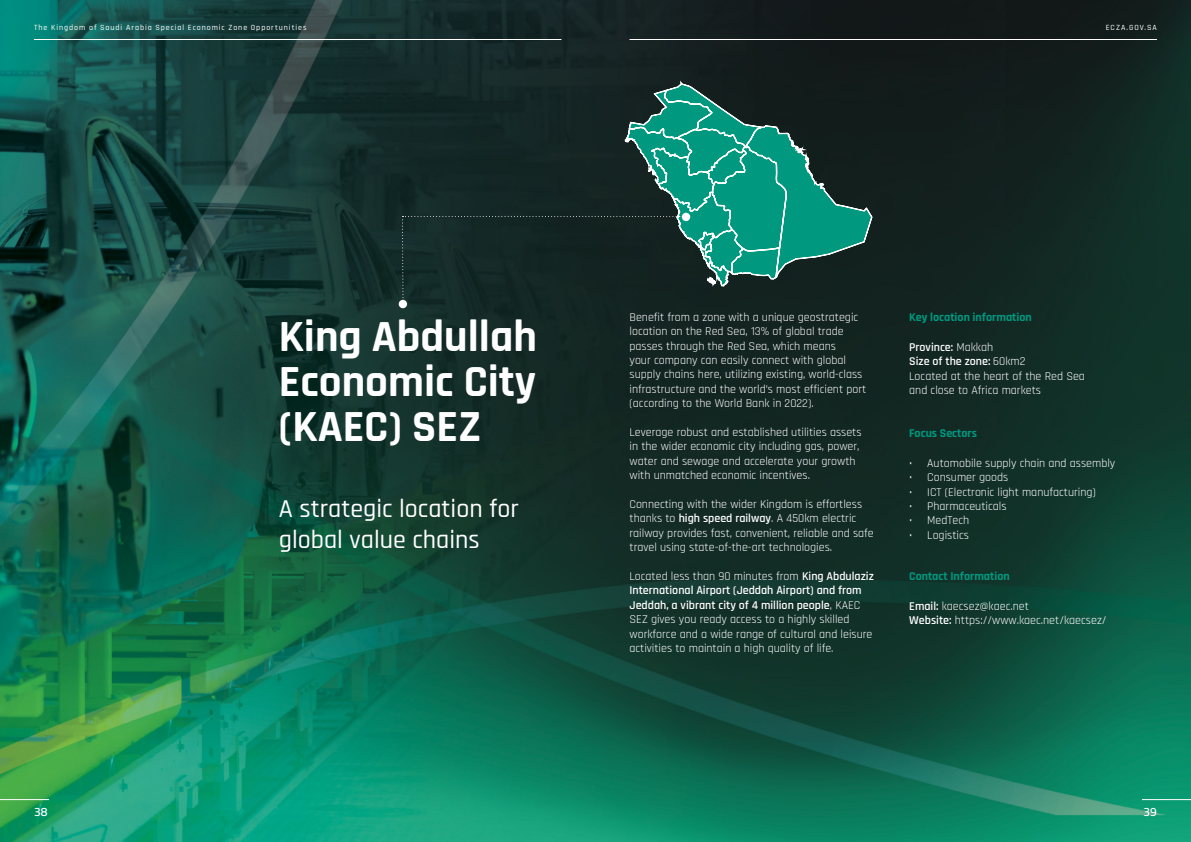
<style>
.page{position:relative;width:1191px;height:842px;background:#fff}
.page>*{position:absolute;margin:0;border:0;box-sizing:border-box;transform-origin:0 0}
.t1{font:700 45px/45px "Rajdhani";color:#fff;text-align:justify}
.t2{font:500 26px/31px "Rajdhani";color:#fff}
.t3{font:12px/14.4px "Rajdhani";color:#fff}
.t4{font:700 12px "Rajdhani";color:#009980}
.t5{font:600 12px "Cairo";color:#fff}
.t6{font:500 8px "Rajdhani";letter-spacing:.12em;color:#fff}
.s1{font-weight:600}
</style>
<div class="page">
<img style="left:0;top:0;width:1191px;height:842px">
<svg style="left:401px;top:81px;width:471px;height:223px;background:#16443d"></svg>
<div style="left:399px;top:300px;width:8px;height:8px;background:#fff;border-radius:50%"></div>
<hr style="left:34px;top:39px;width:527px;height:1px;background:#fff">
<hr style="left:629px;top:39px;width:528px;height:1px;background:#fff">
<hr style="left:0;top:799px;width:49px;height:1px;background:#fff">
<hr style="left:1142px;top:799px;width:49px;height:1px;background:#fff">
<p class="t6" style="left:34px;top:23px;width:274px">The Kingdom of Saudi Arabia Special Economic Zone Opportunities</p>
<p class="t6" style="left:1105px;top:23px;width:53px">ECZA.GOV.SA</p>
<h1 class="t1" style="left:279px;top:316px;width:260px">King Abdullah Economic City (KAEC) SEZ</h1>
<h2 class="t2" style="left:279px;top:494px;width:242px">A strategic location for global value chains</h2>
<p class="t3" style="left:629px;top:310px;width:238px">Benefit from a zone with a unique geostrategic location on the Red Sea, 13% of global trade passes through the Red Sea, which means<br>your company can easily connect with global supply chains here, utilizing existing, world-class infrastructure and the world’s most efficient port (according to the World Bank in 2022).</p>
<p class="t3" style="left:629px;top:425px;width:234px">Leverage robust and established utilities assets in the wider economic city including gas, power, water and sewage and accelerate your growth with unmatched economic incentives.</p>
<p class="t3" style="left:629px;top:497px;width:246px">Connecting with the wider Kingdom is effortless thanks to <span class="s1">high speed railway</span>. A 450km electric railway provides fast, convenient, reliable and safe travel using state-of-the-art technologies.</p>
<p class="t3" style="left:629px;top:569px;width:246px">Located less than 90 minutes from <span class="s1">King Abdulaziz International Airport (Jeddah Airport) and from Jeddah, a vibrant city of 4 million people</span>, KAEC SEZ gives you ready access to a highly skilled workforce and a wide range of cultural and leisure activities to maintain a high quality of life.</p>
<p class="t4" style="left:909px;top:310px;width:124px">Key location information</p>
<p class="t3" style="left:909px;top:340px;width:177px"><span class="s1">Province:</span> Makkah<br><span class="s1">Size of the zone:</span> 60km2<br>Located at the heart of the Red Sea and close to Africa markets</p>
<p class="t4" style="left:909px;top:426px;width:69px">Focus Sectors</p>
<p class="t3" style="left:909px;top:456px;width:208px">• Automobile supply chain and assembly</p>
<p class="t3" style="left:909px;top:471px;width:101px">• Consumer goods</p>
<p class="t3" style="left:909px;top:485px;width:188px">• ICT (Electronic light manufacturing)</p>
<p class="t3" style="left:909px;top:499px;width:99px">• Pharmaceuticals</p>
<p class="t3" style="left:909px;top:514px;width:62px">• MedTech</p>
<p class="t3" style="left:909px;top:528px;width:61px">• Logistics</p>
<p class="t4" style="left:909px;top:568px;width:102px">Contact Information</p>
<p class="t3" style="left:909px;top:599px;width:199px"><span class="s1">Email:</span> kaecsez@kaec.net<br><span class="s1">Website:</span> https://www.kaec.net/kaecsez/</p>
<p class="t5" style="left:34px;top:802px;width:15px">38</p>
<p class="t5" style="left:1143px;top:802px;width:15px">39</p>
</div>
